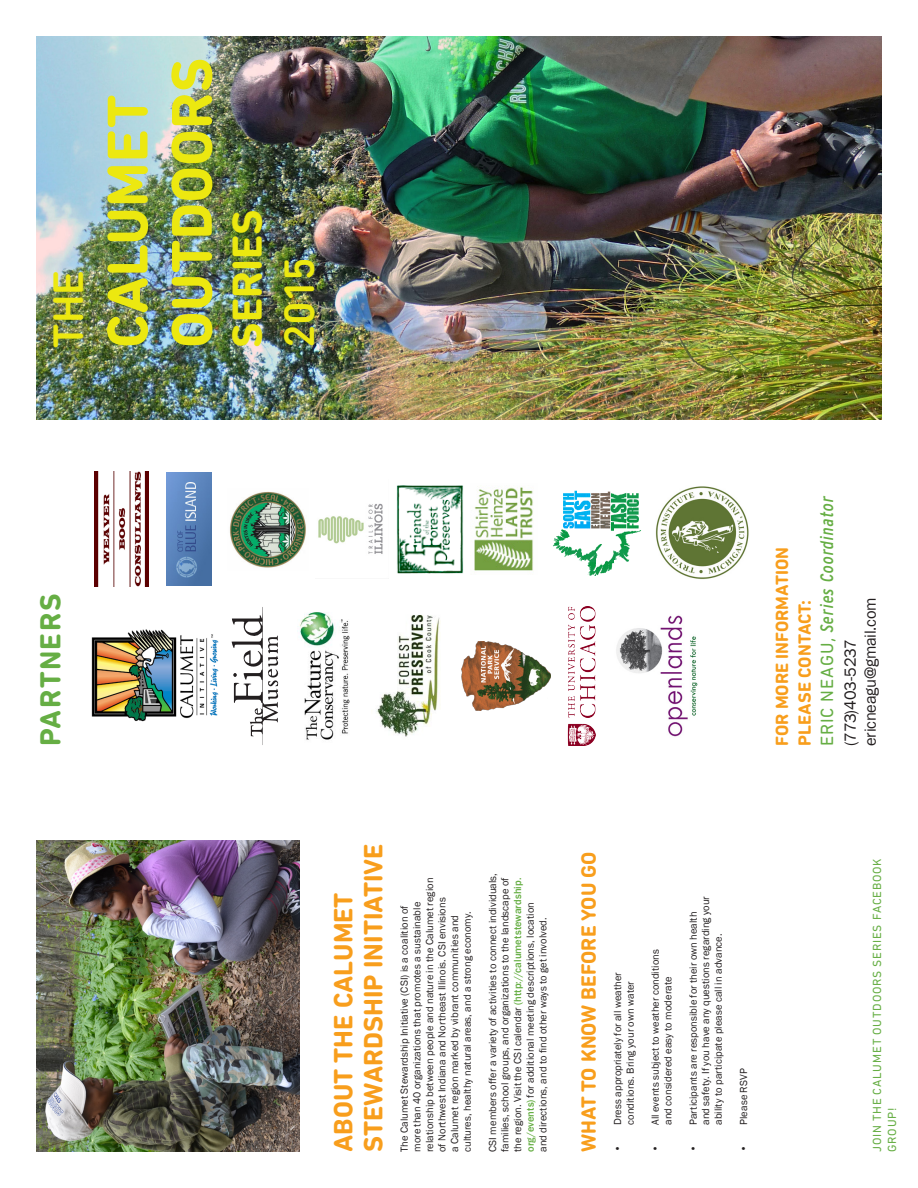
<style>
.page{position:relative;width:918px;height:1188px;background:#fff}
.page>*{position:absolute;margin:0;border:0;box-sizing:border-box;transform-origin:0 0}
.t1{font:700 58.5px "DIN Next Rounded LT Pro";color:#ece810}
.t2{font:500 43.5px "DIN Next Rounded LT Pro";color:#ece810}
.t3{font:500 43.5px "DIN Next Rounded LT Pro";color:#ece810}
.t4{font:700 42.9px "DIN Next Rounded LT Pro";color:#ece810}
.Paragraph_Style_6{font:700 29.55px "DIN Next Rounded LT Pro";letter-spacing:.05em;color:#66ae44}
.Paragraph_Style_4{font:700 27px/30px "DIN Next Rounded LT Pro";color:#f89e1c}
.Paragraph_Style_4-2{font:700 21px "DIN Next Rounded LT Pro";color:#f89e1c}
.Paragraph_Style_3{font:700 18px/22.5px "DIN Next Rounded LT Pro";color:#f89e1c}
.Paragraph_Style_2{font:italic condensed 18px "Interstate";letter-spacing:.045em;color:#66ae44}
.Paragraph_Style_5{font:16.5px "Franklin Gothic";letter-spacing:-.015em;color:#231f20}
.Paragraph_Style_5-2{font:16.5px "Franklin Gothic";letter-spacing:-.035em;color:#231f20}
.Paragraph_Style_2-2{font:12px/15px "DIN Next Rounded LT Pro";letter-spacing:.065em;color:#66ae44}
.Paragraph_Style_5-3{font:10.5px/12.6px "Franklin Gothic";letter-spacing:.005em;color:#231f20}
.s1{font-family:"DIN Next Rounded LT Pro";font-style:normal;font-stretch:normal}
.s2{font-weight:500;color:#66ae44}
</style>
<div class="page">
<img style="left:37px;top:36px;width:845px;height:384px">
<img style="left:37px;top:840px;width:262px;height:312px">
<img style="left:167px;top:473px;width:45px;height:113px">
<img style="left:297px;top:612px;width:53px;height:128px">
<img style="left:655px;top:486px;width:94px;height:93px">
<svg style="left:232px;top:607px;width:47px;height:138px"></svg>
<img style="left:567px;top:607px;width:29px;height:138px">
<img style="left:94px;top:472px;width:54px;height:115px">
<img style="left:91px;top:629px;width:128px;height:93px">
<img style="left:230px;top:491px;width:76px;height:77px">
<img style="left:318px;top:503px;width:65px;height:51px">
<img style="left:462px;top:642px;width:89px;height:68px">
<img style="left:396px;top:485px;width:67px;height:88px">
<img style="left:472px;top:487px;width:62px;height:84px">
<img style="left:616px;top:615px;width:82px;height:122px">
<img style="left:553px;top:490px;width:88px;height:85px">
<img style="left:376px;top:615px;width:64px;height:122px">
<p class="t3" style="left:43px;top:348px;width:80px;rotate:-90deg">THE</p>
<p class="t1" style="left:93px;top:348px;width:255px;rotate:-90deg">CALUMET</p>
<p class="t1" style="left:158px;top:348px;width:292px;rotate:-90deg">OUTDOORS</p>
<p class="t4" style="left:222px;top:348px;width:140px;rotate:-90deg">SERIES</p>
<p class="t2" style="left:274px;top:348px;width:93px;rotate:-90deg">2015</p>
<p class="Paragraph_Style_6" style="left:33px;top:746px;width:154px;rotate:-90deg">PARTNERS</p>
<p class="Paragraph_Style_3" style="left:771px;top:746px;width:200px;rotate:-90deg">FOR MORE INFORMATION<br>PLEASE CONTACT:</p>
<p class="Paragraph_Style_2" style="left:817px;top:746px;width:251px;rotate:-90deg"><span class="s1">ERIC NEAGU,</span> Series Coordinator</p>
<p class="Paragraph_Style_5" style="left:860px;top:746px;width:150px;rotate:-90deg">ericneagu@gmail.com</p>
<p class="Paragraph_Style_5-2" style="left:840px;top:746px;width:108px;rotate:-90deg">(773)403-5237</p>
<p class="Paragraph_Style_4" style="left:328px;top:1152px;width:310px;rotate:-90deg">ABOUT THE CALUMET<br>STEWARDSHIP INITIATIVE</p>
<p class="Paragraph_Style_5-3" style="left:398px;top:1152px;width:276px;rotate:-90deg">The Calumet Stewardship Initiative (CSI) is a coalition of<br>more than 40 organizations that promotes a sustainable relationship between people and nature in the Calumet region of Northwest Indiana and Northeast Illinois. CSI envisions<br>a Calumet region marked by vibrant communities and cultures, healthy natural areas, and a strong economy.</p>
<p class="Paragraph_Style_5-3" style="left:486px;top:1152px;width:281px;rotate:-90deg">CSI members offer a variety of activities to connect individuals, families, school groups, and organizations to the landscape of the region. Visit the CSI calendar <span class="s2">(http://calumetstewardship. org/events)</span> for additional meeting descriptions, location<br>and directions, and to find other ways to get involved.</p>
<p class="Paragraph_Style_4-2" style="left:576px;top:1152px;width:302px;rotate:-90deg">WHAT TO KNOW BEFORE YOU GO</p>
<p class="Paragraph_Style_5-3" style="left:612px;top:1125px;width:154px;text-indent:-27px;rotate:-90deg">• Dress appropriately for all weather conditions. Bring your own water</p>
<p class="Paragraph_Style_5-3" style="left:649px;top:1152px;width:204px;text-align:center;rotate:-90deg">• All events subject to weather conditions and considered easy to moderate</p>
<p class="Paragraph_Style_5-3" style="left:687px;top:1125px;width:230px;text-indent:-27px;rotate:-90deg">• Participants are responsible for their own health and safety. If you have any questions regarding your ability to participate please call in advance.</p>
<p class="Paragraph_Style_5-3" style="left:738px;top:1152px;width:85px;rotate:-90deg">• Please RSVP</p>
<p class="Paragraph_Style_2-2" style="left:870px;top:1152px;width:295px;rotate:-90deg">JOIN THE CALUMET OUTDOORS SERIES FACEBOOK<br>GROUP!</p>
</div>
